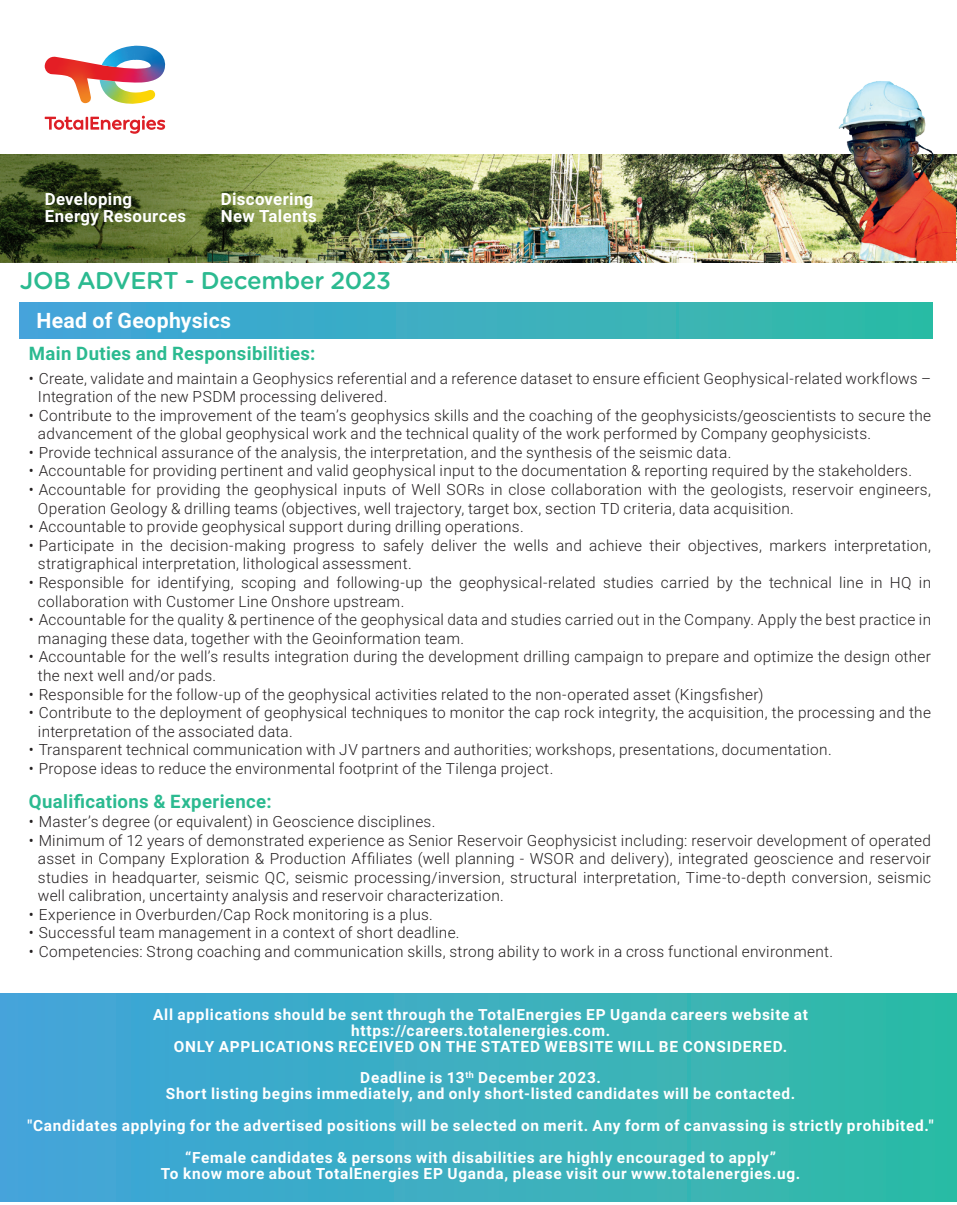
<style>
.page{position:relative;width:957px;height:1205px;background:#fff}
.page>*{position:absolute;margin:0;border:0;box-sizing:border-box;transform-origin:0 0}
.t1{font:500 24.25px "Gotham Rounded";letter-spacing:-.015em;color:#2bba90}
.t2{font:700 21.25px "Roboto";letter-spacing:.015em;color:#fff}
.t3{font:700 18.5px "Roboto";letter-spacing:.02em;color:#2bba90}
.t4{font:700 16.75px/17.2px "Roboto";letter-spacing:.02em;color:#fff}
.t5{font:300 15.5px/18.5px "Roboto";letter-spacing:.02em;color:#231f20}
.t6{font:700 15.5px/16px "Roboto";letter-spacing:.045em;color:#fff;text-align:center}
</style>
<div class="page">
<img style="left:463px;top:155px;width:492px;height:107px">
<img style="left:0;top:155px;width:463px;height:107px">
<svg style="left:45px;top:116px;width:120px;height:18px"></svg>
<img style="left:45px;top:46px;width:121px;height:58px">
<img style="left:803px;top:81px;width:153px;height:180px">
<div style="left:0;top:993px;width:957px;height:208px;background:linear-gradient(to right,#43a4db,#31bba4)"></div>
<div style="left:20px;top:302px;width:913px;height:37px;background:linear-gradient(to right,#43a3db,#31bba4)"></div>
<p class="t4" style="left:45px;top:190px;width:143px">Developing<br>Energy Resources</p>
<p class="t4" style="left:221px;top:190px;width:98px">Discovering<br>New Talents</p>
<h1 class="t1" style="left:20px;top:263px;width:373px">JOB ADVERT - December 2023</h1>
<h2 class="t2" style="left:36px;top:305px;width:196px">Head of Geophysics</h2>
<p class="t3" style="left:29px;top:340px;width:288px">Main Duties and Responsibilities:</p>
<p class="t5" style="left:38px;top:368px;width:894px;text-indent:-9px">• Create, validate and maintain a Geophysics referential and a reference dataset to ensure efficient Geophysical-related workflows –<br>Integration of the new PSDM processing delivered.</p>
<p class="t5" style="left:38px;top:405px;width:894px;text-indent:-9px">• Contribute to the improvement of the team’s geophysics skills and the coaching of the geophysicists/geoscientists to secure the advancement of the global geophysical work and the technical quality of the work performed by Company geophysicists.</p>
<p class="t5" style="left:29px;top:442px;width:704px">• Provide technical assurance of the analysis, the interpretation, and the synthesis of the seismic data.</p>
<p class="t5" style="left:29px;top:461px;width:884px">• Accountable for providing pertinent and valid geophysical input to the documentation &amp; reporting required by the stakeholders.</p>
<p class="t5" style="left:38px;top:480px;width:894px;text-indent:-9px">• Accountable for providing the geophysical inputs of Well SORs in close collaboration with the geologists, reservoir engineers,<br>Operation Geology &amp; drilling teams (objectives, well trajectory, target box, section TD criteria, data acquisition.</p>
<p class="t5" style="left:29px;top:517px;width:496px">• Accountable to provide geophysical support during drilling operations.</p>
<p class="t5" style="left:38px;top:535px;width:894px;text-indent:-9px">• Participate in the decision-making progress to safely deliver the wells and achieve their objectives, markers interpretation, stratigraphical interpretation, lithological assessment.</p>
<p class="t5" style="left:38px;top:573px;width:894px;text-indent:-9px">• Responsible for identifying, scoping and following-up the geophysical-related studies carried by the technical line in HQ in collaboration with Customer Line Onshore upstream.</p>
<p class="t5" style="left:38px;top:610px;width:894px;text-indent:-9px">• Accountable for the quality &amp; pertinence of the geophysical data and studies carried out in the Company. Apply the best practice in managing these data, together with the Geoinformation team.</p>
<p class="t5" style="left:38px;top:647px;width:894px;text-indent:-9px">• Accountable for the well’s results integration during the development drilling campaign to prepare and optimize the design other the next well and/or pads.</p>
<p class="t5" style="left:29px;top:684px;width:736px">• Responsible for the follow-up of the geophysical activities related to the non-operated asset (Kingsfisher)</p>
<p class="t5" style="left:38px;top:703px;width:894px;text-indent:-9px">• Contribute to the deployment of geophysical techniques to monitor the cap rock integrity, the acquisition, the processing and the interpretation of the associated data.</p>
<p class="t5" style="left:29px;top:740px;width:804px">• Transparent technical communication with JV partners and authorities; workshops, presentations, documentation.</p>
<p class="t5" style="left:29px;top:758px;width:526px">• Propose ideas to reduce the environmental footprint of the Tilenga project.</p>
<p class="t3" style="left:29px;top:789px;width:244px">Qualifications &amp; Experience:</p>
<p class="t5" style="left:29px;top:811px;width:408px">• Master’s degree (or equivalent) in Geoscience disciplines.</p>
<p class="t5" style="left:38px;top:830px;width:894px;text-align:justify;text-indent:-9px">• Minimum of 12 years of demonstrated experience as Senior Reservoir Geophysicist including: reservoir development of operated asset in Company Exploration &amp; Production Affiliates (well planning - WSOR and delivery), integrated geoscience and reservoir studies in headquarter, seismic QC, seismic processing/inversion, structural interpretation, Time-to-depth conversion, seismic well calibration, uncertainty analysis and reservoir characterization.</p>
<p class="t5" style="left:29px;top:904px;width:406px">• Experience in Overburden/Cap Rock monitoring is a plus.</p>
<p class="t5" style="left:29px;top:923px;width:432px">• Successful team management in a context of short deadline.</p>
<p class="t5" style="left:29px;top:941px;width:806px">• Competencies: Strong coaching and communication skills, strong ability to work in a cross functional environment.</p>
<p class="t6" style="left:153px;top:1005px;width:656px">All applications should be sent through the TotalEnergies EP Uganda careers website at https://careers.totalenergies.com.<br>ONLY APPLICATIONS RECEIVED ON THE STATED WEBSITE WILL BE CONSIDERED.</p>
<p class="t6" style="left:166px;top:1069px;width:631px">Deadline is 13<sup>th</sup> December 2023.<br>Short listing begins immediately, and only short-listed candidates will be contacted.</p>
<p class="t6" style="left:27px;top:1109px;width:908px;line-height:31.8px">"Candidates applying for the advertised positions will be selected on merit. Any form of canvassing is strictly prohibited." “Female candidates &amp; persons with disabilities are highly encouraged to apply”</p>
<p class="t6" style="left:161px;top:1165px;width:641px">To know more about TotalEnergies EP Uganda, please visit our www.totalenergies.ug.</p>
</div>
